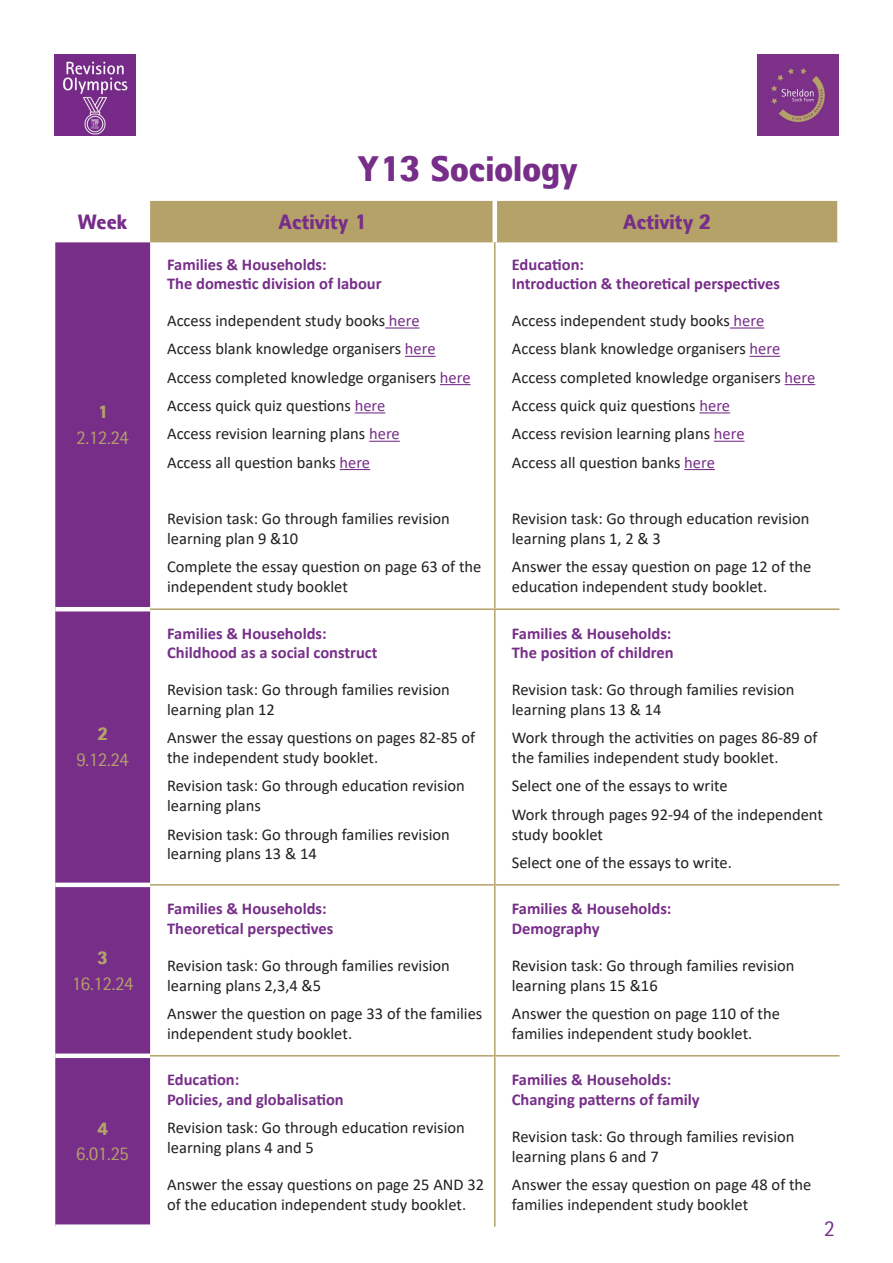
<style>
.page{position:relative;width:893px;height:1263px;background:#fff}
.page>*{position:absolute;margin:0;border:0;box-sizing:border-box;transform-origin:0 0}
.t1{font:900 36px "Rotis II Sans Pro";color:#772e89}
.t2{font:900 21px "Rotis II Sans Pro";color:#772e89}
.t3{font:21px "Rotis II Sans Pro";color:#772e89}
.t4{font:18px "Rotis II Sans Pro";color:#b5a269}
.t5{font:900 18px "Rotis II Sans Pro";color:#b5a269}
.basic_body{font:16.5px/19.8px "Calibri";color:#231f20}
.basic_body-2{font:700 16.5px "Calibri";color:#772e89}
.s1{color:#772e89}
</style>
<div class="page">
<img style="left:54px;top:54px;width:81px;height:81px">
<img style="left:758px;top:54px;width:81px;height:81px">
<div style="left:150px;top:201px;width:687px;height:41px;background:#b5a269"></div>
<div style="left:55px;top:242px;width:95px;height:982px;background:#772e89"></div>
<hr style="left:493px;top:201px;width:4px;height:41px;background:#fff">
<hr style="left:494px;top:242px;width:2px;height:366px;background:#b5a269">
<hr style="left:494px;top:610px;width:2px;height:274px;background:#b5a269">
<hr style="left:494px;top:886px;width:2px;height:169px;background:#b5a269">
<hr style="left:494px;top:1056px;width:2px;height:171px;background:#b5a269">
<hr style="left:55px;top:607px;width:95px;height:4px;background:#fff">
<hr style="left:55px;top:883px;width:95px;height:4px;background:#fff">
<div style="left:55px;top:1053px;width:95px;height:5px;background:#fff"></div>
<hr style="left:150px;top:608px;width:345px;height:2px;background:#b5a269">
<hr style="left:495px;top:608px;width:344px;height:2px;background:#b5a269">
<hr style="left:150px;top:884px;width:345px;height:2px;background:#b5a269">
<hr style="left:495px;top:884px;width:344px;height:2px;background:#b5a269">
<hr style="left:150px;top:1055px;width:345px;height:1px;background:#b5a269">
<hr style="left:495px;top:1055px;width:344px;height:1px;background:#b5a269">
<hr style="left:385px;top:327px;width:35px;height:2px;background:#772e89">
<hr style="left:405px;top:356px;width:31px;height:1px;background:#772e89">
<hr style="left:440px;top:384px;width:31px;height:1px;background:#772e89">
<hr style="left:355px;top:412px;width:30px;height:1px;background:#772e89">
<hr style="left:369px;top:441px;width:31px;height:1px;background:#772e89">
<hr style="left:340px;top:469px;width:30px;height:1px;background:#772e89">
<hr style="left:730px;top:327px;width:34px;height:2px;background:#772e89">
<hr style="left:750px;top:356px;width:30px;height:1px;background:#772e89">
<hr style="left:785px;top:384px;width:30px;height:1px;background:#772e89">
<hr style="left:699px;top:412px;width:31px;height:1px;background:#772e89">
<hr style="left:714px;top:441px;width:30px;height:1px;background:#772e89">
<hr style="left:684px;top:469px;width:31px;height:1px;background:#772e89">
<p class="t1" style="left:358px;top:147px;width:221px">Y13 Sociology</p>
<p class="t2" style="left:78px;top:210px;width:51px">Week</p>
<p class="t2" style="left:278px;top:210px;width:90px">Activity 1</p>
<p class="t2" style="left:623px;top:210px;width:90px">Activity 2</p>
<p class="t5" style="left:97px;top:401px;width:12px">1</p>
<p class="t4" style="left:77px;top:428px;width:54px">2.12.24</p>
<p class="t5" style="left:97px;top:724px;width:12px">2</p>
<p class="t4" style="left:77px;top:750px;width:54px">9.12.24</p>
<p class="t5" style="left:97px;top:947px;width:12px">3</p>
<p class="t4" style="left:72px;top:973px;width:63px">16.12.24</p>
<p class="t5" style="left:97px;top:1118px;width:12px">4</p>
<p class="t4" style="left:77px;top:1144px;width:54px">6.01.25</p>
<p class="basic_body-2" style="left:167px;top:252px;width:161px">Families &amp; Households:</p>
<p class="basic_body-2" style="left:167px;top:272px;width:216px">The domestic division of labour</p>
<p class="basic_body" style="left:167px;top:310px;width:254px">Access independent study books <span class="s1">here</span></p>
<p class="basic_body" style="left:167px;top:339px;width:270px">Access blank knowledge organisers <span class="s1">here</span></p>
<p class="basic_body" style="left:167px;top:367px;width:305px">Access completed knowledge organisers <span class="s1">here</span></p>
<p class="basic_body" style="left:167px;top:395px;width:220px">Access quick quiz questions <span class="s1">here</span></p>
<p class="basic_body" style="left:167px;top:424px;width:234px">Access revision learning plans <span class="s1">here</span></p>
<p class="basic_body" style="left:167px;top:452px;width:205px">Access all question banks <span class="s1">here</span></p>
<p class="basic_body" style="left:167px;top:508px;width:284px">Revision task: Go through families revision learning plan 9 &amp;10</p>
<p class="basic_body" style="left:167px;top:557px;width:316px">Complete the essay question on page 63 of the independent study booklet</p>
<p class="basic_body-2" style="left:167px;top:621px;width:161px">Families &amp; Households:</p>
<p class="basic_body-2" style="left:167px;top:641px;width:212px">Childhood as a social construct</p>
<p class="basic_body" style="left:167px;top:679px;width:284px">Revision task: Go through families revision learning plan 12</p>
<p class="basic_body" style="left:167px;top:727px;width:310px">Answer the essay questions on pages 82-85 of the independent study booklet.</p>
<p class="basic_body" style="left:167px;top:776px;width:299px">Revision task: Go through education revision learning plans</p>
<p class="basic_body" style="left:167px;top:824px;width:284px">Revision task: Go through families revision learning plans 13 &amp; 14</p>
<p class="basic_body-2" style="left:167px;top:897px;width:161px">Families &amp; Households:</p>
<p class="basic_body-2" style="left:167px;top:917px;width:168px">Theoretical perspectives</p>
<p class="basic_body" style="left:167px;top:955px;width:284px">Revision task: Go through families revision learning plans 2,3,4 &amp;5</p>
<p class="basic_body" style="left:167px;top:1003px;width:317px">Answer the question on page 33 of the families independent study booklet.</p>
<p class="basic_body-2" style="left:167px;top:1068px;width:74px">Education:</p>
<p class="basic_body-2" style="left:167px;top:1088px;width:178px">Policies, and globalisation</p>
<p class="basic_body" style="left:167px;top:1117px;width:299px">Revision task: Go through education revision learning plans 4 and 5</p>
<p class="basic_body" style="left:167px;top:1174px;width:319px">Answer the essay questions on page 25 AND 32 of the education independent study booklet.</p>
<p class="basic_body-2" style="left:512px;top:252px;width:74px">Education:</p>
<p class="basic_body-2" style="left:512px;top:272px;width:270px">Introduction &amp; theoretical perspectives</p>
<p class="basic_body" style="left:512px;top:310px;width:254px">Access independent study books <span class="s1">here</span></p>
<p class="basic_body" style="left:512px;top:339px;width:270px">Access blank knowledge organisers <span class="s1">here</span></p>
<p class="basic_body" style="left:512px;top:367px;width:305px">Access completed knowledge organisers <span class="s1">here</span></p>
<p class="basic_body" style="left:512px;top:395px;width:220px">Access quick quiz questions <span class="s1">here</span></p>
<p class="basic_body" style="left:512px;top:424px;width:234px">Access revision learning plans <span class="s1">here</span></p>
<p class="basic_body" style="left:512px;top:452px;width:205px">Access all question banks <span class="s1">here</span></p>
<p class="basic_body" style="left:512px;top:508px;width:299px">Revision task: Go through education revision learning plans 1, 2 &amp; 3</p>
<p class="basic_body" style="left:512px;top:557px;width:301px">Answer the essay question on page 12 of the education independent study booklet.</p>
<p class="basic_body-2" style="left:512px;top:621px;width:161px">Families &amp; Households:</p>
<p class="basic_body-2" style="left:512px;top:641px;width:163px">The position of children</p>
<p class="basic_body" style="left:512px;top:679px;width:284px">Revision task: Go through families revision learning plans 13 &amp; 14</p>
<p class="basic_body" style="left:512px;top:727px;width:307px">Work through the activities on pages 86-89 of the families independent study booklet.</p>
<p class="basic_body" style="left:512px;top:776px;width:217px">Select one of the essays to write</p>
<p class="basic_body" style="left:512px;top:804px;width:313px">Work through pages 92-94 of the independent study booklet</p>
<p class="basic_body" style="left:512px;top:852px;width:222px">Select one of the essays to write.</p>
<p class="basic_body-2" style="left:512px;top:897px;width:161px">Families &amp; Households:</p>
<p class="basic_body-2" style="left:512px;top:917px;width:89px">Demography</p>
<p class="basic_body" style="left:512px;top:955px;width:284px">Revision task: Go through families revision learning plans 15 &amp;16</p>
<p class="basic_body" style="left:512px;top:1003px;width:270px">Answer the question on page 110 of the families independent study booklet.</p>
<p class="basic_body-2" style="left:512px;top:1068px;width:161px">Families &amp; Households:</p>
<p class="basic_body-2" style="left:512px;top:1088px;width:189px">Changing patterns of family</p>
<p class="basic_body" style="left:512px;top:1126px;width:284px">Revision task: Go through families revision learning plans 6 and 7</p>
<p class="basic_body" style="left:512px;top:1174px;width:301px">Answer the essay question on page 48 of the families independent study booklet</p>
<p class="t3" style="left:824px;top:1217px;width:12px">2</p>
</div>
